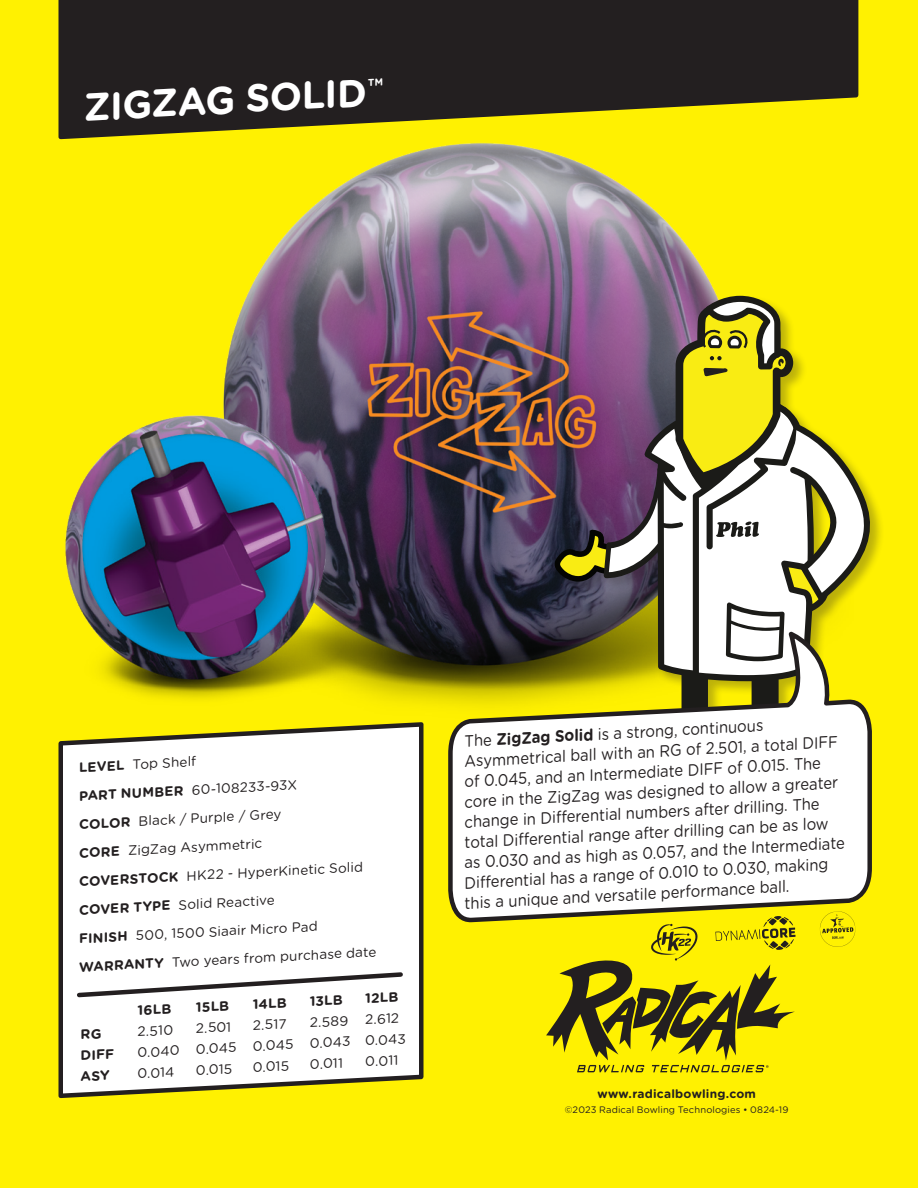
<style>
.page{position:relative;width:918px;height:1188px;background:#fff101}
.page>*{position:absolute;margin:0;border:0;box-sizing:border-box;transform-origin:0 0}
.Ball_Poster_Specification_headers{font:700 39px "Gotham Rounded";color:#fff}
.t1{font:16.5px "Gotham Rounded";color:#231f20;scale:.9 1}
.Ball_Poster_Specification_headers-2{font:13.5px "Gotham Rounded";color:#231f20}
.Ball_Poster_Specification_headers-3{font:700 13.5px "Gotham Rounded";color:#231f20}
.t2{font:700 12px "Gotham Rounded";letter-spacing:.02em;color:#231f20}
.t3{font:9.3px "Gotham Rounded";letter-spacing:.015em;color:#231f20}
.s1{font-weight:700}
</style>
<div class="page">
<img style="left:223px;top:142px;width:492px;height:561px">
<img style="left:65px;top:398px;width:318px;height:305px">
<svg style="left:58px;top:722px;width:366px;height:376px;background:#f4f3e5"></svg>
<svg style="left:58px;top:0;width:801px;height:140px"></svg>
<svg style="left:74px;top:970px;width:331px;height:30px;background:#deddde"></svg>
<svg style="left:552px;top:291px;width:323px;height:334px;background:#ad9e68"></svg>
<svg style="left:446px;top:625px;width:426px;height:298px;background:#dbd9b4"></svg>
<svg style="left:819px;top:911px;width:37px;height:36px"></svg>
<svg style="left:546px;top:916px;width:250px;height:156px"></svg>
<svg style="left:82px;top:1028px;width:19px;height:11px"></svg>
<svg style="left:81px;top:1070px;width:28px;height:11px"></svg>
<p class="Ball_Poster_Specification_headers" style="left:82px;top:79px;width:302px;rotate:-3deg">ZIGZAG SOLID<sup>™</sup></p>
<p class="Ball_Poster_Specification_headers-2" style="left:78px;top:758px;width:119px;rotate:-3deg"><span class="s1">LEVEL</span> Top Shelf</p>
<p class="Ball_Poster_Specification_headers-2" style="left:78px;top:787px;width:220px;rotate:-3deg"><span class="s1">PART NUMBER</span> 60-108233-93X</p>
<p class="Ball_Poster_Specification_headers-2" style="left:78px;top:815px;width:204px;rotate:-3deg"><span class="s1">COLOR</span> Black / Purple / Grey</p>
<p class="Ball_Poster_Specification_headers-2" style="left:78px;top:844px;width:185px;rotate:-3deg"><span class="s1">CORE</span> ZigZag Asymmetric</p>
<p class="Ball_Poster_Specification_headers-2" style="left:78px;top:872px;width:286px;rotate:-3deg"><span class="s1">COVERSTOCK</span> HK22 - HyperKinetic Solid</p>
<p class="Ball_Poster_Specification_headers-2" style="left:78px;top:901px;width:198px;rotate:-3deg"><span class="s1">COVER TYPE</span> Solid Reactive</p>
<p class="Ball_Poster_Specification_headers-2" style="left:78px;top:929px;width:240px;rotate:-3deg"><span class="s1">FINISH</span> 500, 1500 Siaair Micro Pad</p>
<p class="Ball_Poster_Specification_headers-2" style="left:78px;top:958px;width:299px;rotate:-3deg"><span class="s1">WARRANTY</span> Two years from purchase date</p>
<p class="Ball_Poster_Specification_headers-3" style="left:80px;top:1046px;width:35px;rotate:-3deg">DIFF</p>
<p class="Ball_Poster_Specification_headers-3" style="left:137px;top:1000px;width:35px;rotate:-3deg">16LB</p>
<p class="Ball_Poster_Specification_headers-3" style="left:195px;top:997px;width:35px;rotate:-3deg">15LB</p>
<p class="Ball_Poster_Specification_headers-3" style="left:252px;top:994px;width:35px;rotate:-3deg">14LB</p>
<p class="Ball_Poster_Specification_headers-3" style="left:309px;top:991px;width:35px;rotate:-3deg">13LB</p>
<p class="Ball_Poster_Specification_headers-3" style="left:364px;top:989px;width:35px;rotate:-3deg">12LB</p>
<p class="Ball_Poster_Specification_headers-2" style="left:137px;top:1022px;width:37px;rotate:-3deg">2.510</p>
<p class="Ball_Poster_Specification_headers-2" style="left:195px;top:1019px;width:37px;rotate:-3deg">2.501</p>
<p class="Ball_Poster_Specification_headers-2" style="left:252px;top:1016px;width:35px;rotate:-3deg">2.517</p>
<p class="Ball_Poster_Specification_headers-2" style="left:309px;top:1013px;width:40px;rotate:-3deg">2.589</p>
<p class="Ball_Poster_Specification_headers-2" style="left:365px;top:1010px;width:36px;rotate:-3deg">2.612</p>
<p class="Ball_Poster_Specification_headers-2" style="left:137px;top:1043px;width:270px;rotate:-3deg">0.040 0.045 0.045 0.043 0.043</p>
<p class="Ball_Poster_Specification_headers-2" style="left:137px;top:1064px;width:38px;rotate:-3deg">0.014</p>
<p class="Ball_Poster_Specification_headers-2" style="left:195px;top:1061px;width:38px;rotate:-3deg">0.015</p>
<p class="Ball_Poster_Specification_headers-2" style="left:252px;top:1058px;width:38px;rotate:-3deg">0.015</p>
<p class="Ball_Poster_Specification_headers-2" style="left:309px;top:1055px;width:35px;rotate:-3deg">0.011</p>
<p class="Ball_Poster_Specification_headers-2" style="left:365px;top:1052px;width:35px;rotate:-3deg">0.011</p>
<p class="t1" style="left:464px;top:730px;width:334px;rotate:-3deg">The <span class="s1">ZigZag Solid</span> is a strong, continuous</p>
<p class="t1" style="left:464px;top:750px;width:417px;rotate:-3deg">Asymmetrical ball with an RG of 2.501, a total DIFF</p>
<p class="t1" style="left:464px;top:770px;width:398px;rotate:-3deg">of 0.045, and an Intermediate DIFF of 0.015. The</p>
<p class="t1" style="left:464px;top:790px;width:417px;rotate:-3deg">core in the ZigZag was designed to allow a greater</p>
<p class="t1" style="left:464px;top:811px;width:396px;rotate:-3deg">change in Diff erential numbers after drilling. The</p>
<p class="t1" style="left:464px;top:831px;width:407px;rotate:-3deg">total Diff erential range after drilling can be as low</p>
<p class="t1" style="left:464px;top:851px;width:425px;rotate:-3deg">as 0.030 and as high as 0.057, and the Intermediate</p>
<p class="t1" style="left:464px;top:872px;width:406px;rotate:-3deg">Diff erential has a range of 0.010 to 0.030, making</p>
<p class="t1" style="left:464px;top:892px;width:363px;rotate:-3deg">this a unique and versatile performance ball.</p>
<p class="t2" style="left:597px;top:1085px;width:160px">www.radicalbowling.com</p>
<p class="t3" style="left:565px;top:1103px;width:225px">©2023 Radical Bowling Technologies • 0824-19</p>
</div>
